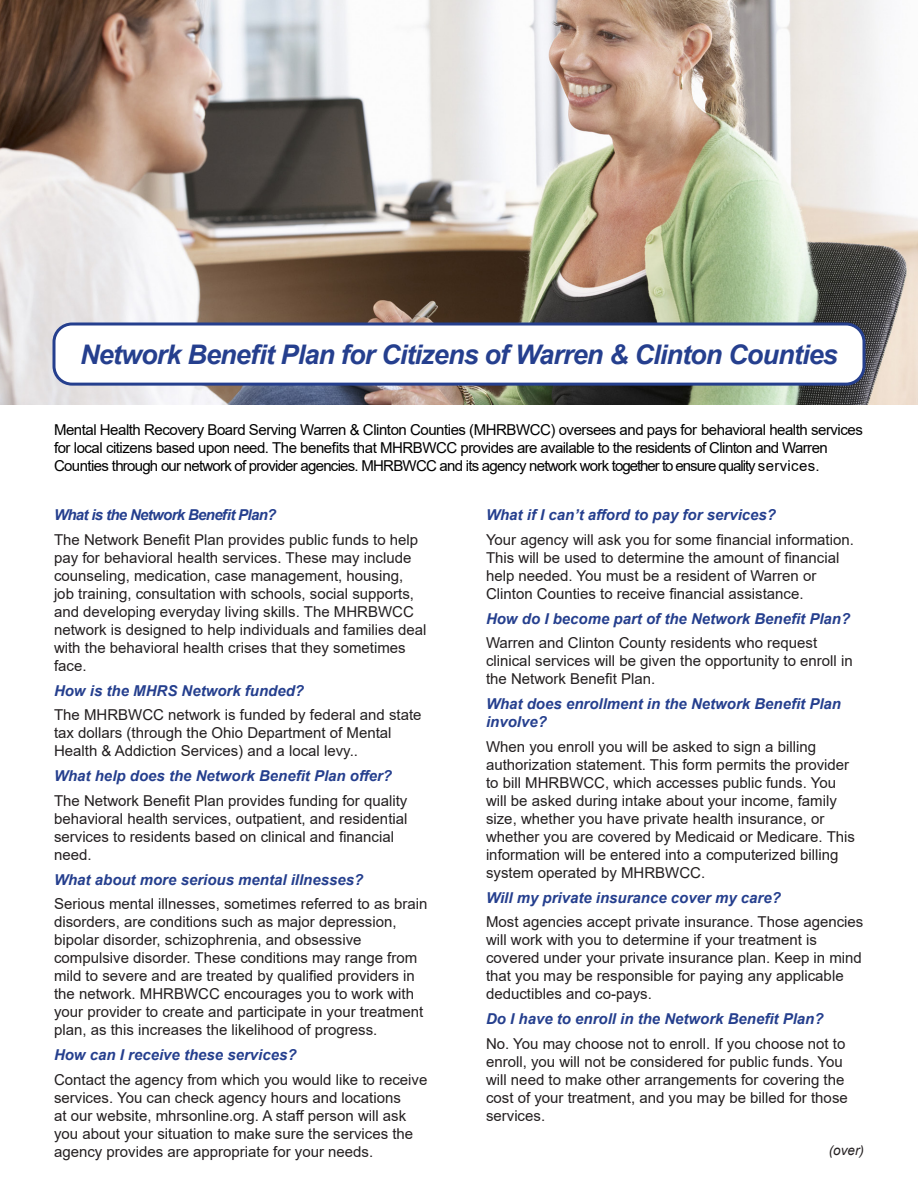
<style>
.page{position:relative;width:918px;height:1188px;background:#fff}
.page>*{position:absolute;margin:0;border:0;box-sizing:border-box;transform-origin:0 0}
.Style_2{font:italic 700 27px "Arial";letter-spacing:-.03em;color:#253f8e}
.t1{font:15px/18px "Arial";color:#231f20}
.Style_1{font:italic 700 15px/18px "Arial";color:#253f8e}
.Style_2-2{font:15px/18px "Arial";letter-spacing:-.03em;color:#000}
.Style_1-2{font:italic 700 15px "Arial";letter-spacing:-.045em;color:#253f8e}
.t2{font:italic 13.5px "Arial";color:#231f20}
</style>
<div class="page">
<img style="left:0;top:0;width:918px;height:405px">
<div style="left:54px;top:324px;width:810px;height:60px;background:#fff;border-radius:18px"></div>
<div style="left:52px;top:322px;width:814px;height:64px;border:3px solid #253f8e;border-radius:18px"></div>
<p class="Style_2" style="left:80px;top:336px;width:759px">Network Benefit Plan for Citizens of Warren &amp; Clinton Counties</p>
<p class="Style_2-2" style="left:54px;top:420px;width:810px">Mental Health Recovery Board Serving Warren &amp; Clinton Counties (MHRBWCC) oversees and pays for behavioral health services for local citizens based upon need. The benefits that MHRBWCC provides are available to the residents of Clinton and Warren<br>Counties through our network of provider agencies. MHRBWCC and its agency network work together to ensure quality services.</p>
<p class="Style_1-2" style="left:54px;top:505px;width:224px">What is the Network Benefit Plan?</p>
<p class="t1" style="left:54px;top:530px;width:374px">The Network Benefit Plan provides public funds to help pay for behavioral health services. These may include counseling, medication, case management, housing, job training, consultation with schools, social supports, and developing everyday living skills. The MHRBWCC network is designed to help individuals and families deal with the behavioral health crises that they sometimes face.</p>
<p class="Style_1" style="left:54px;top:682px;width:252px">How is the MHRS Network funded?</p>
<p class="t1" style="left:54px;top:706px;width:369px">The MHRBWCC network is funded by federal and state tax dollars (through the Ohio Department of Mental<br>Health &amp; Addiction Services) and a local levy..</p>
<p class="Style_1" style="left:54px;top:767px;width:340px">What help does the Network Benefit Plan offer?</p>
<p class="t1" style="left:54px;top:791px;width:355px">The Network Benefit Plan provides funding for quality behavioral health services, outpatient, and residential services to residents based on clinical and financial need.</p>
<p class="Style_1" style="left:54px;top:871px;width:311px">What about more serious mental illnesses?</p>
<p class="t1" style="left:54px;top:895px;width:375px">Serious mental illnesses, sometimes referred to as brain disorders, are conditions such as major depression, bipolar disorder, schizophrenia, and obsessive compulsive disorder. These conditions may range from mild to severe and are treated by qualified providers in the network. MHRBWCC encourages you to work with your provider to create and participate in your treatment plan, as this increases the likelihood of progress.</p>
<p class="Style_1" style="left:54px;top:1046px;width:244px">How can I receive these services?</p>
<p class="t1" style="left:54px;top:1070px;width:375px">Contact the agency from which you would like to receive services. You can check agency hours and locations<br>at our website, mhrsonline.org. A staff person will ask you about your situation to make sure the services the agency provides are appropriate for your needs.</p>
<p class="Style_1" style="left:486px;top:506px;width:292px">What if I can’t afford to pay for services?</p>
<p class="t1" style="left:486px;top:530px;width:369px">Your agency will ask you for some financial information.<br>This will be used to determine the amount of financial help needed. You must be a resident of Warren or Clinton Counties to receive financial assistance.</p>
<p class="Style_1" style="left:486px;top:610px;width:366px">How do I become part of the Network Benefit Plan?</p>
<p class="t1" style="left:486px;top:634px;width:368px">Warren and Clinton County residents who request clinical services will be given the opportunity to enroll in the Network Benefit Plan.</p>
<p class="Style_1" style="left:486px;top:695px;width:357px">What does enrollment in the Network Benefit Plan involve?</p>
<p class="t1" style="left:486px;top:737px;width:371px">When you enroll you will be asked to sign a billing authorization statement. This form permits the provider to bill MHRBWCC, which accesses public funds. You will be asked during intake about your income, family size, whether you have private health insurance, or whether you are covered by Medicaid or Medicare. This information will be entered into a computerized billing system operated by MHRBWCC.</p>
<p class="Style_1" style="left:486px;top:889px;width:296px">Will my private insurance cover my care?</p>
<p class="t1" style="left:486px;top:913px;width:379px">Most agencies accept private insurance. Those agencies will work with you to determine if your treatment is covered under your private insurance plan. Keep in mind that you may be responsible for paying any applicable deductibles and co-pays.</p>
<p class="Style_1" style="left:486px;top:1010px;width:339px">Do I have to enroll in the Network Benefit Plan?</p>
<p class="t1" style="left:486px;top:1034px;width:363px">No. You may choose not to enroll. If you choose not to enroll, you will not be considered for public funds. You will need to make other arrangements for covering the cost of your treatment, and you may be billed for those services.</p>
<p class="t2" style="left:829px;top:1141px;width:37px">(over)</p>
</div>
